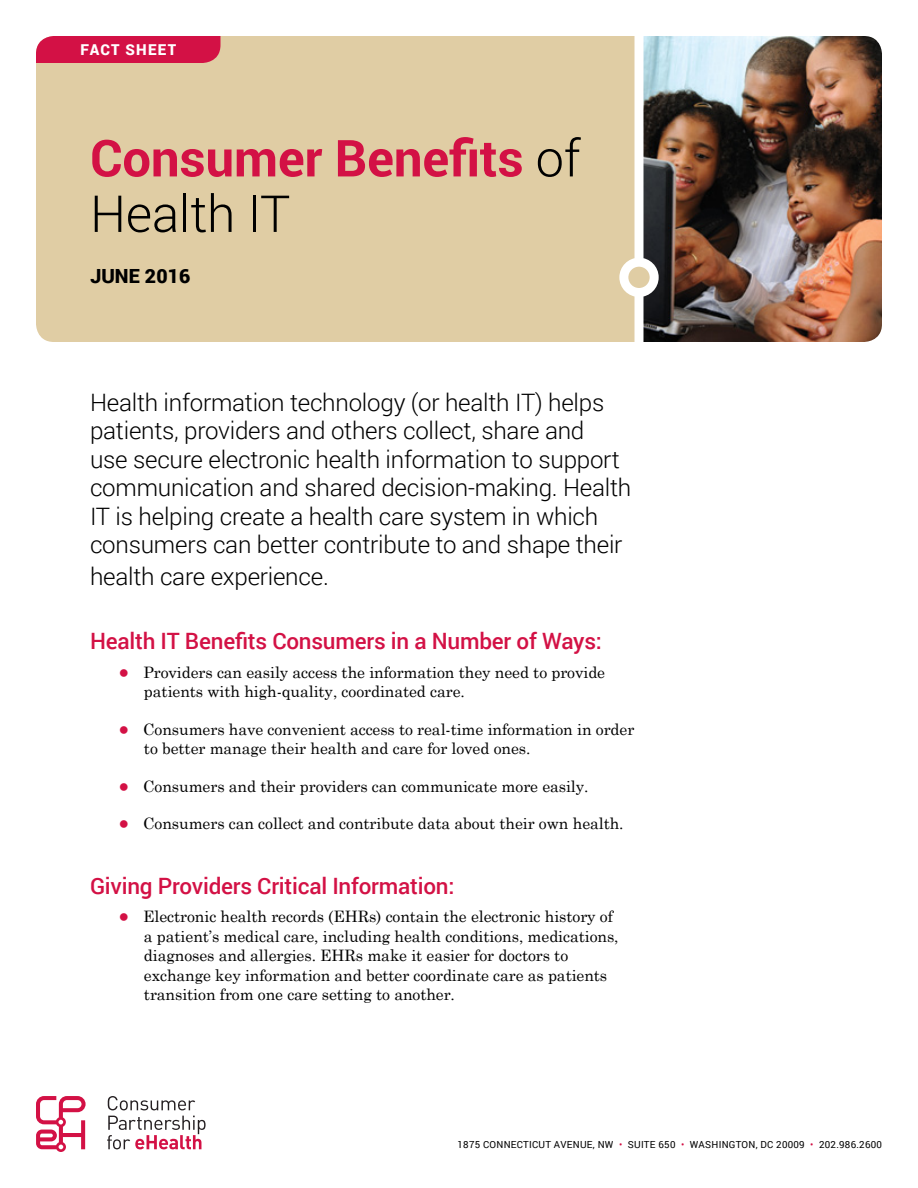
<style>
.page{position:relative;width:918px;height:1188px;background:#fff}
.page>*{position:absolute;margin:0;border:0;box-sizing:border-box;transform-origin:0 0}
.t1{font:700 51px/55.5px "Roboto";letter-spacing:-.005em;color:#d31145}
.t2{font:300 24px/28.5px "Roboto";letter-spacing:-.01em;color:#000}
.t3{font:500 22.5px "Roboto";letter-spacing:-.01em;color:#d31145}
.t4{font:900 19.5px "Roboto";letter-spacing:.005em;color:#000}
.t5{font:15.75px/19.5px "Century Schoolbook";letter-spacing:-.005em;color:#000}
.t6{font:900 15px "Roboto";letter-spacing:.075em;color:#fff}
.t7{font:9.75px "Roboto";letter-spacing:.025em;color:#000}
.s1{font-weight:300;color:#000}
.s2{color:#d31145}
</style>
<div class="page">
<img style="left:644px;top:36px;width:238px;height:306px">
<svg style="left:108px;top:1096px;width:87px;height:14px"></svg>
<svg style="left:107px;top:1116px;width:99px;height:33px"></svg>
<svg style="left:36px;top:1096px;width:50px;height:56px"></svg>
<div style="left:36px;top:36px;width:598px;height:306px;background:#e0cda4"></div>
<div style="left:36px;top:36px;width:184px;height:27px;background:#d31145"></div>
<svg style="left:624px;top:262px;width:30px;height:30px"></svg>
<div style="left:619px;top:258px;width:40px;height:39px;border:9px solid #fff;border-radius:50%"></div>
<p class="t6" style="left:80px;top:39px;width:97px">FACT SHEET</p>
<h1 class="t1" style="left:90px;top:129px;width:492px">Consumer Benefits <span class="s1">of<br>Health IT</span></h1>
<p class="t4" style="left:90px;top:262px;width:102px">JUNE 2016</p>
<p class="t2" style="left:90px;top:387px;width:543px">Health information technology (or health IT) helps patients, providers and others collect, share and<br>use secure electronic health information to support communication and shared decision-making. Health IT is helping create a health care system in which consumers can better contribute to and shape their</p>
<h2 class="t2" style="left:90px;top:561px;width:240px">health care experience.</h2>
<h3 class="t3" style="left:90px;top:625px;width:513px">Health IT Benefits Consumers in a Number of Ways:</h3>
<p class="t5" style="left:143px;top:661px;width:463px">Providers can easily access the information they need to provide patients with high-quality, coordinated care.</p>
<p class="t5" style="left:143px;top:718px;width:493px">Consumers have convenient access to real-time information in order to better manage their health and care for loved ones.</p>
<p class="t5" style="left:143px;top:775px;width:447px">Consumers and their providers can communicate more easily.</p>
<p class="t5" style="left:143px;top:812px;width:482px">Consumers can collect and contribute data about their own health.</p>
<h3 class="t3" style="left:90px;top:870px;width:366px">Giving Providers Critical Information:</h3>
<p class="t5" style="left:143px;top:905px;width:477px">Electronic health records (EHRs) contain the electronic history of a patient’s medical care, including health conditions, medications, diagnoses and allergies. EHRs make it easier for doctors to exchange key information and better coordinate care as patients transition from one care setting to another.</p>
<p class="t7" style="left:458px;top:1138px;width:426px">1875 CONNECTICUT AVENUE, NW <span class="s2">•</span> SUITE 650 <span class="s2">•</span> WAS HINGTON, DC 20009 <span class="s2">•</span> 202.986.2600</p>
</div>
